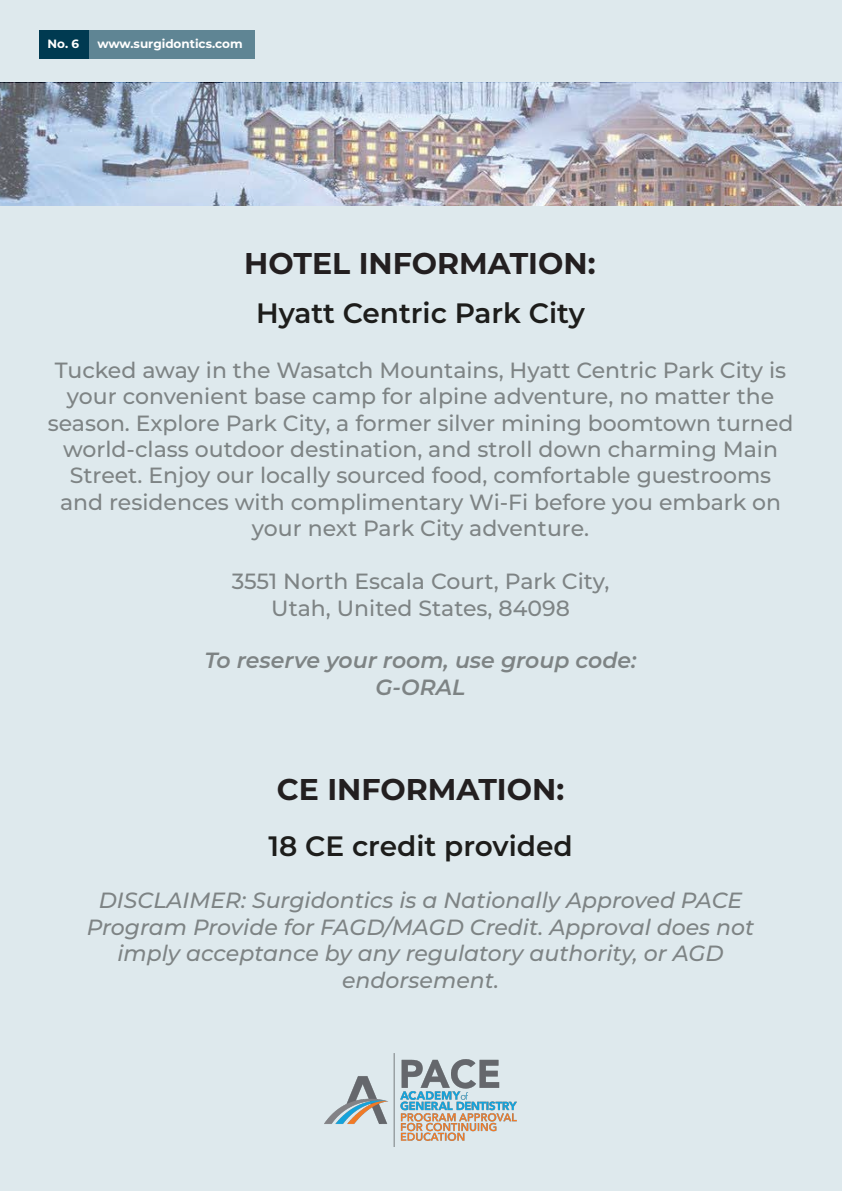
<style>
.page{position:relative;width:842px;height:1191px;background:#dee9ed}
.page>*{position:absolute;margin:0;border:0;box-sizing:border-box;transform-origin:0 0}
.t1{font:700 30px "Montserrat";color:#231f20}
.t2{font:600 28px "Montserrat";color:#1d1d1b}
.t3{font:500 22px/26.4px "Montserrat";color:rgb(29 29 27/.5);text-align:center}
.t4{font:italic 500 22px/26.4px "Montserrat";color:rgb(29 29 27/.5);text-align:center}
.t5{font:italic 600 22px/26.4px "Montserrat";color:rgb(29 29 27/.5);text-align:center}
.t6{font:700 12px "Montserrat";color:#fff}
</style>
<div class="page">
<img style="left:325px;top:1053px;width:192px;height:93px">
<img style="left:0;top:83px;width:842px;height:122px">
<div style="left:39px;top:30px;width:50px;height:28px;background:#003a51"></div>
<div style="left:89px;top:30px;width:166px;height:28px;background:#5f8594"></div>
<p class="t6" style="left:48px;top:35px;width:33px">No. 6</p>
<p class="t6" style="left:97px;top:35px;width:147px">www.surgidontics.com</p>
<h1 class="t1" style="left:244px;top:241px;width:353px">HOTEL INFORMATION:</h1>
<p class="t2" style="left:256px;top:293px;width:330px">Hyatt Centric Park City</p>
<p class="t3" style="left:48px;top:356px;width:747px">Tucked away in the Wasatch Mountains, Hyatt Centric Park City is your convenient base camp for alpine adventure, no matter the season. Explore Park City, a former silver mining boomtown turned world-class outdoor destination, and stroll down charming Main Street. Enjoy our locally sourced food, comfortable guestrooms and residences with complimentary Wi-Fi before you embark on your next Park City adventure.</p>
<p class="t3" style="left:232px;top:567px;width:379px">3551 North Escala Court, Park City,<br>Utah, United States, 84098</p>
<p class="t5" style="left:205px;top:646px;width:433px">To reserve your room, use group code:<br>G-ORAL</p>
<h1 class="t1" style="left:277px;top:767px;width:289px">CE INFORMATION:</h1>
<p class="t2" style="left:269px;top:826px;width:306px">18 CE credit provided</p>
<p class="t4" style="left:87px;top:886px;width:669px">DISCLAIMER: Surgidontics is a Nationally Approved PACE Program Provide for FAGD/MAGD Credit. Approval does not imply acceptance by any regulatory authority, or AGD endorsement.</p>
</div>
